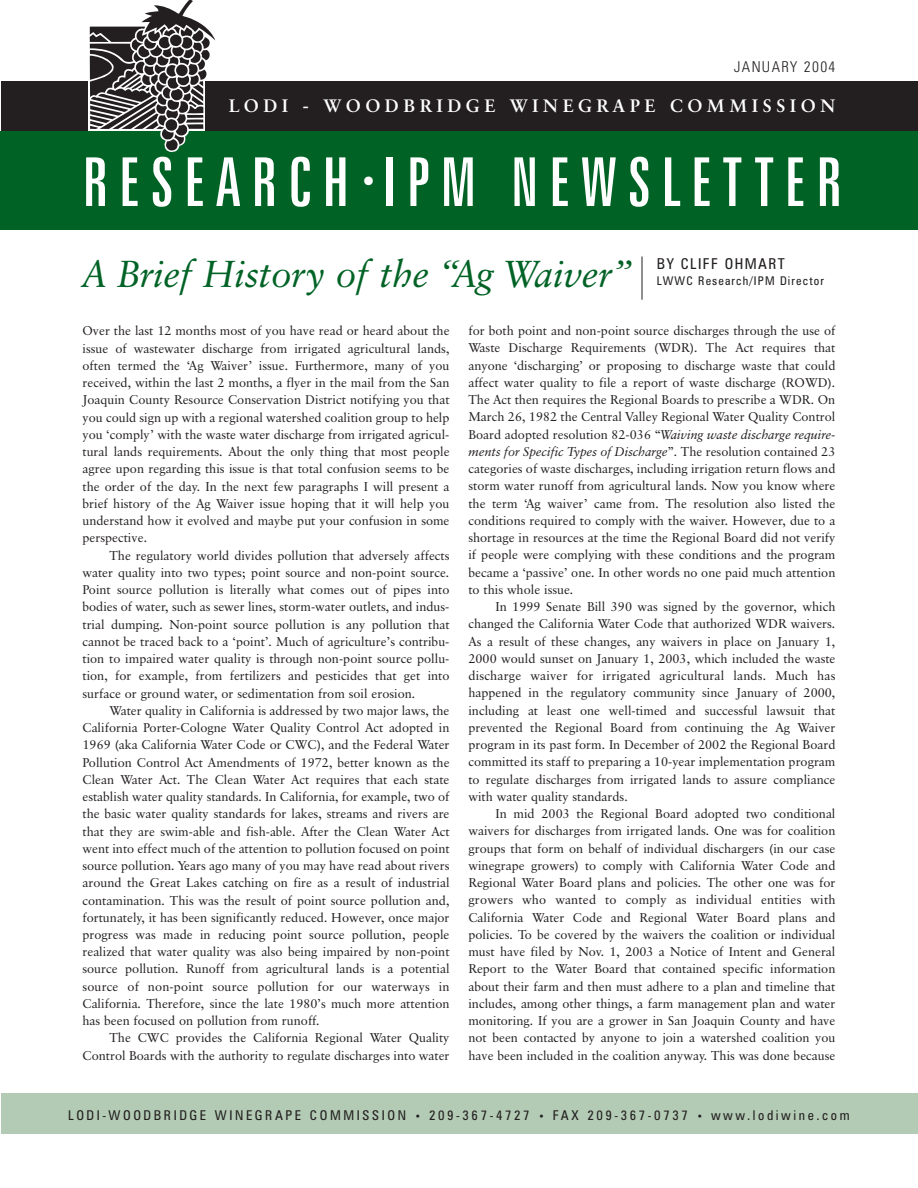
<style>
.page{position:relative;width:918px;height:1188px;background:#fff}
.page>*{position:absolute;margin:0;border:0;box-sizing:border-box;transform-origin:0 0}
.t1{font:extra-condensed 67.5px "Zurich BT";letter-spacing:.16em;color:#fff}
.t2{font:italic 37.5px "Classical Garamond BT";color:#006225}
.t3{font:700 18px "Classical Garamond BT";letter-spacing:.25em;color:#fff}
.t4{font:condensed 15px "Zurich BT";letter-spacing:.095em;color:#231f20}
.t5{font:300 condensed 15px "Zurich BT";letter-spacing:.09em;color:#231f20}
.t6{font:condensed 13.5px "Zurich BT";letter-spacing:.19em;color:#231f20}
.t7{font:12.75px/17.2px "Classical Garamond BT";color:#231f20;text-align:justify}
.t8{font:condensed 12px "Zurich BT";letter-spacing:.095em;color:#231f20}
.s1{font-style:italic}
.s2{font-size:10.5px}
</style>
<div class="page">
<div style="left:1px;top:81px;width:917px;height:50px;background:#231f20"></div>
<div style="left:0;top:131px;width:918px;height:99px;background:#006225"></div>
<svg style="left:90px;top:0;width:125px;height:152px"></svg>
<div style="left:2px;top:1094px;width:916px;height:40px;background:#b3cbb4"></div>
<hr style="left:642px;top:256px;width:1px;height:44px;background:#231f20">
<p class="t5" style="left:734px;top:62px;width:103px">JANUARY 2004</p>
<h3 class="t3" style="left:229px;top:98px;width:608px">LODI - WOODBRIDGE WINEGRAPE COMMISSION</h3>
<h1 class="t1" style="left:82px;top:158px;width:761px">RESEARCH <sup>•</sup>IPM NEWSLETTER</h1>
<h2 class="t2" style="left:83px;top:258px;width:550px">A Brief History of the “Ag Waiver”</h2>
<p class="t4" style="left:657px;top:258px;width:129px">BY CLIFF OHMART</p>
<p class="t8" style="left:657px;top:277px;width:169px">LWWC Research/IPM Director</p>
<p class="t7" style="left:82px;top:323px;width:369px">Over the last 12 months most of you have read or heard about the issue of wastewater discharge from irrigated agricultural lands, often termed the ‘Ag Waiver’ issue. Furthermore, many of you received, within the last 2 months, a flyer in the mail from the San Joaquin County Resource Conservation District notifying you that you could sign up with a regional watershed coalition group to help you ‘comply’ with the waste water discharge from irrigated agricul&shy;tural lands requirements. About the only thing that most people agree upon regarding this issue is that total confusion seems to be the order of the day. In the next few paragraphs I will present a brief history of the Ag Waiver issue hoping that it will help you understand how it evolved and maybe put your confusion in some perspective.</p>
<p class="t7" style="left:82px;top:547px;width:369px;text-indent:27px">The regulatory world divides pollution that adversely affects water quality into two types; point source and non-point source.<br>Point source pollution is literally what comes out of pipes into bodies of water, such as sewer lines, storm-water outlets, and indus&shy;trial dumping. Non-point source pollution is any pollution that cannot be traced back to a ‘point’. Much of agriculture’s contribu&shy;tion to impaired water quality is through non-point source pollu&shy;tion, for example, from fertilizers and pesticides that get into surface or ground water, or sedimentation from soil erosion.</p>
<p class="t7" style="left:82px;top:703px;width:369px;text-indent:27px">Water quality in California is addressed by two major laws, the California Porter-Cologne Water Quality Control Act adopted in 1969 (aka California Water Code or CWC), and the Federal Water Pollution Control Act Amendments of 1972, better known as the Clean Water Act. The Clean Water Act requires that each state establish water quality standards. In California, for example, two of the basic water quality standards for lakes, streams and rivers are that they are swim-able and fish-able. After the Clean Water Act went into effect much of the attention to pollution focused on point source pollution. Years ago many of you may have read about rivers around the Great Lakes catching on fire as a result of industrial contamination. This was the result of point source pollution and, fortunately, it has been significantly reduced. However, once major progress was made in reducing point source pollution, people realized that water quality was also being impaired by non-point source pollution. Runoff from agricultural lands is a potential source of non-point source pollution for our waterways in California. Therefore, since the late 1980’s much more attention has been focused on pollution from runoff.</p>
<p class="t7" style="left:82px;top:1030px;width:369px;text-align:right">The CWC provides the California Regional Water Quality<br>Control Boards with the authority to regulate discharges into water</p>
<p class="t7" style="left:468px;top:323px;width:369px">for both point and non-point source discharges through the use of Waste Discharge Requirements (WDR). The Act requires that anyone ‘discharging’ or proposing to discharge waste that could affect water quality to file a report of waste discharge (ROWD).<br>The Act then requires the Regional Boards to prescribe a WDR. On March 26, 1982 the Central Valley Regional Water Quality Control Board adopted resolution 82-036 “<span class="s1">Waiving waste discharge require&shy;ments for Specific Types of Discharge</span>”. The resolution contained 23 categories of waste discharges, including irrigation return flows and storm water runoff from agricultural lands. Now you know where the term ‘Ag waiver’ came from. The resolution also listed the conditions required to comply with the waiver. However, due to a shortage in resources at the time the Regional Board did not verify if people were complying with these conditions and the program became a ‘passive’ one. In other words no one paid much attention to this whole issue.</p>
<p class="t7" style="left:468px;top:599px;width:369px;text-indent:27px">In 1999 Senate Bill 390 was signed by the governor, which changed the California Water Code that authorized WDR waivers.<br>As a result of these changes, any waivers in place on January 1, 2000 would sunset on January 1, 2003, which included the waste discharge waiver for irrigated agricultural lands. Much has happened in the regulatory community since January of 2000, including at least one well-timed and successful lawsuit that prevented the Regional Board from continuing the Ag Waiver program in its past form. In December of 2002 the Regional Board committed its staff to preparing a 10-year implementation program to regulate discharges from irrigated lands to assure compliance with water quality standards.</p>
<p class="t7" style="left:468px;top:806px;width:369px;text-indent:27px">In mid 2003 the Regional Board adopted two conditional waivers for discharges from irrigated lands. One was for coalition groups that form on behalf of individual dischargers (in our case winegrape growers) to comply with California Water Code and Regional Water Board plans and policies. The other one was for growers who wanted to comply as individual entities with California Water Code and Regional Water Board plans and policies. To be covered by the waivers the coalition or individual must have filed by Nov. 1, 2003 a Notice of Intent and General Report to the Water Board that contained specific information about their farm and then must adhere to a plan and timeline that includes, among other things, a farm management plan and water monitoring. If you are a grower in San Joaquin County and have not been contacted by anyone to join a watershed coalition you have been included in the coalition anyway. This was done because</p>
<p class="t6" style="left:68px;top:1110px;width:783px">LODI-WOODBRIDGE WINEGRAPE COMMISSION <span class="s2">•</span> 209-367-4727 <span class="s2">•</span> FAX 209-367-0737 <span class="s2">•</span> www.lodiwine.com</p>
</div>
